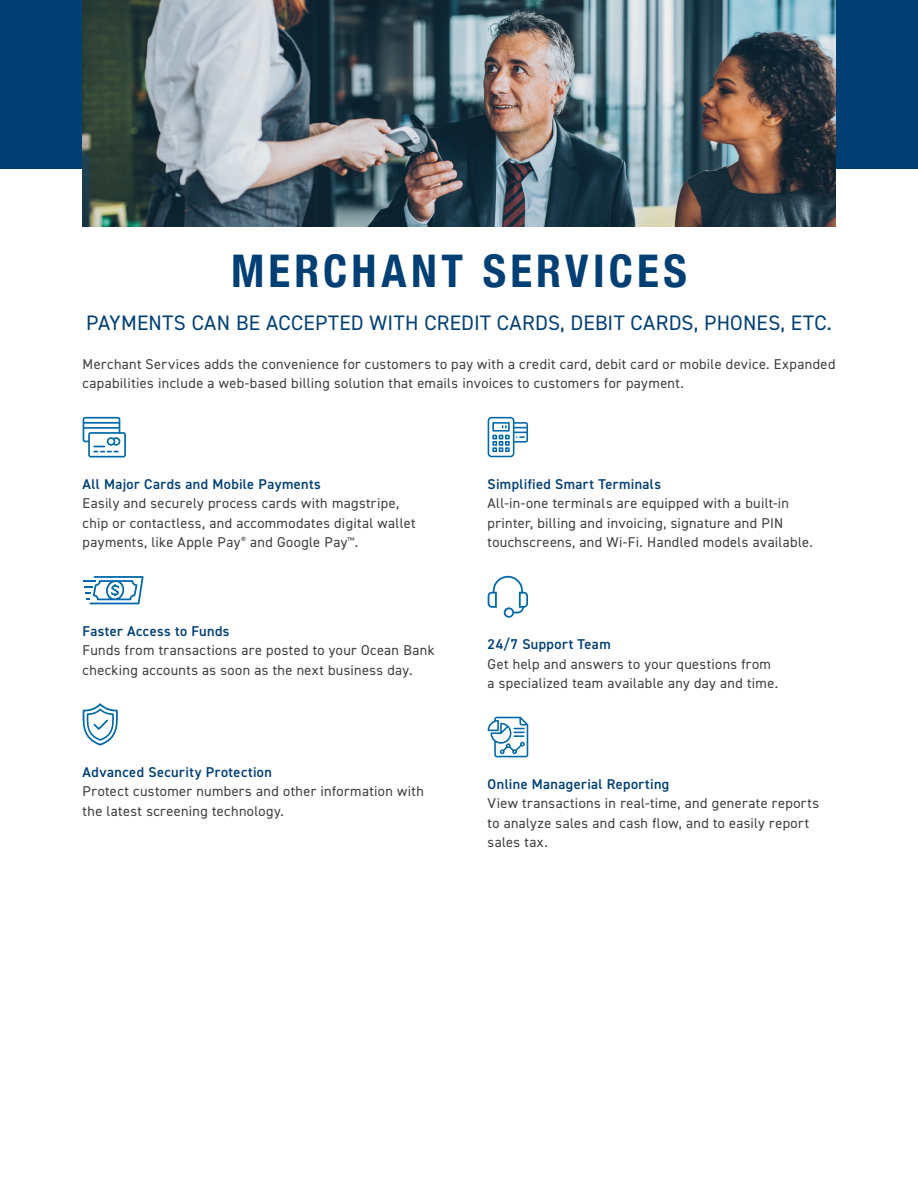
<style>
.page{position:relative;width:918px;height:1188px;background:#fff}
.page>*{position:absolute;margin:0;border:0;box-sizing:border-box;transform-origin:0 0}
.t1{font:700 condensed 45px "Helvetica Neue";letter-spacing:.095em;color:#003f74}
.t2{font:21px "DIN2014";letter-spacing:.01em;color:#003f74}
.t3{font:14.25px/19.5px "DIN2014";letter-spacing:.025em;color:#3e3e3f}
.t4{font:600 14.25px "DIN2014";letter-spacing:.03em;color:#003f74}
</style>
<div class="page">
<div style="left:0;top:0;width:918px;height:168px;background:#003f74"></div>
<img style="left:83px;top:0;width:752px;height:226px">
<svg style="left:83px;top:417px;width:43px;height:41px"></svg>
<svg style="left:488px;top:717px;width:40px;height:40px"></svg>
<svg style="left:83px;top:703px;width:35px;height:43px"></svg>
<svg style="left:83px;top:576px;width:61px;height:28px"></svg>
<svg style="left:488px;top:576px;width:40px;height:42px"></svg>
<svg style="left:488px;top:417px;width:40px;height:40px"></svg>
<h1 class="t1" style="left:231px;top:233px;width:457px">MERCHANT SERVICES</h1>
<h2 class="t2" style="left:86px;top:310px;width:747px">PAYMENTS CAN BE ACCEPTED WITH CREDIT CARDS, DEBIT CARDS, PHONES, ETC.</h2>
<p class="t3" style="left:83px;top:354px;width:754px">Merchant Services adds the convenience for customers to pay with a credit card, debit card or mobile device. Expanded capabilities include a web-based billing solution that emails invoices to customers for payment.</p>
<h3 class="t4" style="left:83px;top:474px;width:240px">All Major Cards and Mobile Payments</h3>
<p class="t3" style="left:83px;top:493px;width:335px">Easily and securely process cards with magstripe, chip or contactless, and accommodates digital wallet payments, like Apple Pay<sup>®</sup> and Google Pay<sup>™</sup>.</p>
<h3 class="t4" style="left:83px;top:621px;width:148px">Faster Access to Funds</h3>
<p class="t3" style="left:83px;top:640px;width:354px">Funds from transactions are posted to your Ocean Bank checking accounts as soon as the next business day.</p>
<h3 class="t4" style="left:83px;top:762px;width:191px">Advanced Security Protection</h3>
<p class="t3" style="left:83px;top:781px;width:343px">Protect customer numbers and other information with the latest screening technology.</p>
<h3 class="t4" style="left:488px;top:474px;width:175px">Simplified Smart Terminals</h3>
<p class="t3" style="left:488px;top:493px;width:327px">All-in-one terminals are equipped with a built-in printer, billing and invoicing, signature and PIN touchscreens, and Wi-Fi. Handled models available.</p>
<h3 class="t4" style="left:488px;top:635px;width:125px">24/7 Support Team</h3>
<p class="t3" style="left:488px;top:654px;width:292px">Get help and answers to your questions from a specialized team available any day and time.</p>
<h3 class="t4" style="left:488px;top:774px;width:183px">Online Managerial Reporting</h3>
<p class="t3" style="left:488px;top:793px;width:333px">View transactions in real-time, and generate reports to analyze sales and cash flow, and to easily report sales tax.</p>
</div>
